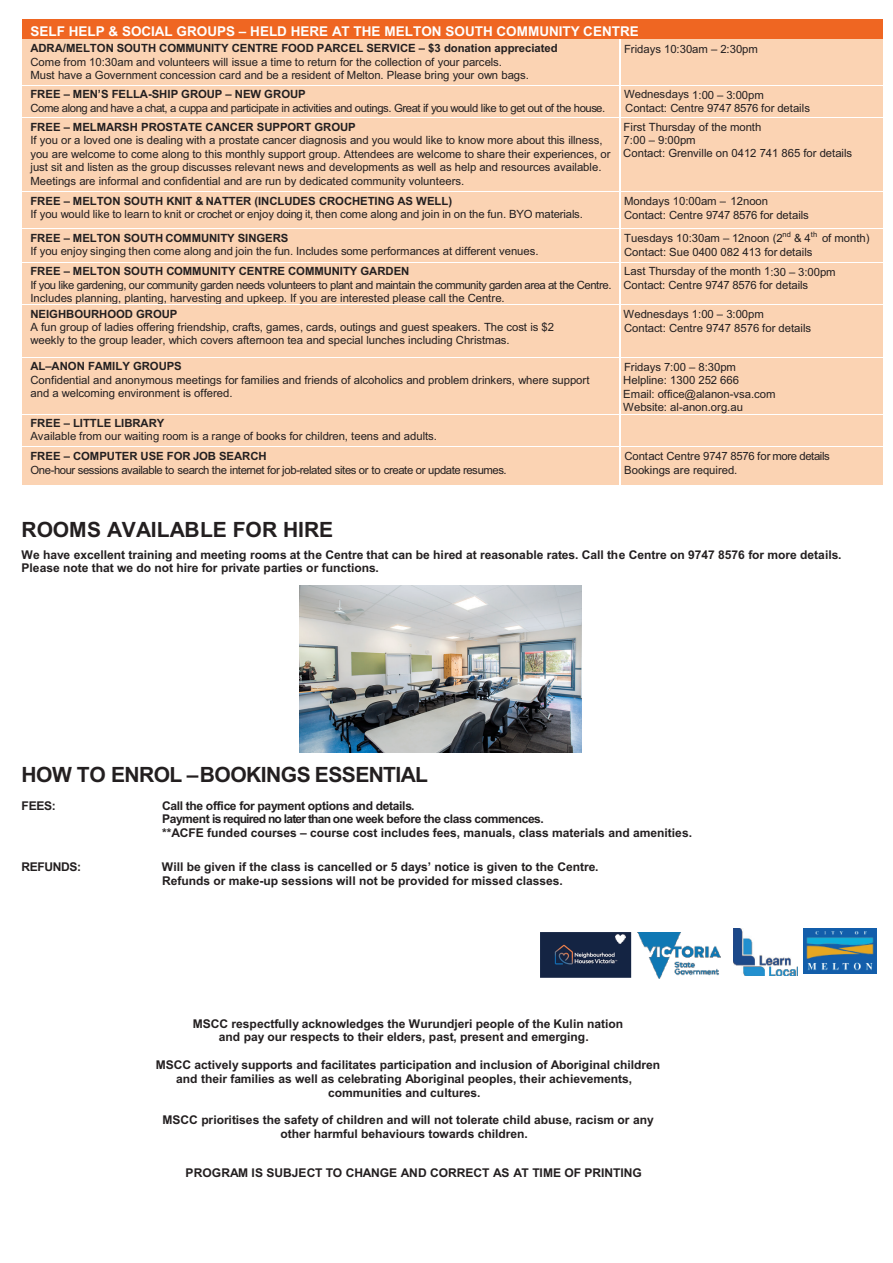
<style>
.page{position:relative;width:893px;height:1263px;background:#fff}
.page>*{position:absolute;margin:0;border:0;box-sizing:border-box;transform-origin:0 0}
.t1{font:700 21px "Arial";letter-spacing:-.025em;color:#231f20}
.t2{font:700 21px "Arial";letter-spacing:-.005em;color:#231f20}
.t3{font:700 13.5px "Arial";color:#fff}
.t4{font:700 12px/13.8px "Arial";color:#231f20}
.t5{font:700 12px/13.6px "Arial";letter-spacing:-.02em;color:#231f20}
.t6{font:700 12px "Arial";letter-spacing:-.03em;color:#231f20}
.t7{font:11.4px/13.5px "Arial";color:#231f20}
.t8{font:700 11.4px "Arial";letter-spacing:-.005em;color:#231f20}
.t9{font:11.4px "Arial";letter-spacing:-.03em;color:#231f20}
.t10{font:7.5px "Arial";color:#231f20}
</style>
<div class="page">
<div style="left:22px;top:19px;width:861px;height:20px;background:#ef6622"></div>
<div style="left:22px;top:39px;width:602px;height:16px;background:#fbd3b3"></div>
<div style="left:22px;top:55px;width:602px;height:13px;background:#fbd3b3"></div>
<div style="left:22px;top:68px;width:602px;height:14px;background:#fbd3b3"></div>
<hr style="left:22px;top:82px;width:602px;height:3px;background:#fbd3b3">
<div style="left:624px;top:39px;width:259px;height:47px;background:#fbd3b3"></div>
<div style="left:22px;top:86px;width:861px;height:31px;background:#fbd3b3"></div>
<hr style="left:22px;top:86px;width:602px;height:1px;background:#fff">
<hr style="left:625px;top:86px;width:258px;height:1px;background:#fff">
<div style="left:22px;top:118px;width:602px;height:15px;background:#fbd3b3"></div>
<div style="left:22px;top:133px;width:602px;height:14px;background:#fbd3b3"></div>
<div style="left:22px;top:147px;width:602px;height:13px;background:#fbd3b3"></div>
<div style="left:22px;top:160px;width:602px;height:14px;background:#fbd3b3"></div>
<div style="left:22px;top:174px;width:602px;height:13px;background:#fbd3b3"></div>
<hr style="left:22px;top:187px;width:602px;height:4px;background:#fbd3b3">
<div style="left:624px;top:118px;width:259px;height:73px;background:#fbd3b3"></div>
<div style="left:22px;top:192px;width:861px;height:16px;background:#fbd3b3"></div>
<div style="left:22px;top:208px;width:861px;height:13px;background:#fbd3b3"></div>
<div style="left:22px;top:221px;width:861px;height:7px;background:#fbd3b3"></div>
<div style="left:22px;top:229px;width:861px;height:15px;background:#fbd3b3"></div>
<div style="left:22px;top:244px;width:861px;height:14px;background:#fbd3b3"></div>
<hr style="left:22px;top:258px;width:861px;height:4px;background:#fbd3b3">
<div style="left:22px;top:263px;width:861px;height:15px;background:#fbd3b3"></div>
<div style="left:22px;top:278px;width:861px;height:13px;background:#fbd3b3"></div>
<div style="left:22px;top:291px;width:861px;height:13px;background:#fbd3b3"></div>
<div style="left:22px;top:305px;width:539px;height:52px;background:#fbd3b3"></div>
<div style="left:561px;top:305px;width:63px;height:52px;background:#fbd3b3"></div>
<div style="left:624px;top:305px;width:259px;height:52px;background:#fbd3b3"></div>
<div style="left:22px;top:358px;width:602px;height:56px;background:#fbd3b3"></div>
<div style="left:624px;top:358px;width:259px;height:15px;background:#fbd3b3"></div>
<div style="left:624px;top:373px;width:259px;height:14px;background:#fbd3b3"></div>
<div style="left:624px;top:387px;width:259px;height:13px;background:#fbd3b3"></div>
<div style="left:624px;top:400px;width:259px;height:14px;background:#fbd3b3"></div>
<div style="left:22px;top:414px;width:861px;height:32px;background:#fbd3b3"></div>
<hr style="left:22px;top:414px;width:602px;height:1px;background:#fff">
<hr style="left:625px;top:414px;width:258px;height:1px;background:#fff">
<div style="left:22px;top:447px;width:861px;height:38px;background:#fbd3b3"></div>
<img style="left:804px;top:928px;width:72px;height:46px">
<img style="left:733px;top:928px;width:65px;height:48px">
<img style="left:638px;top:932px;width:82px;height:47px">
<img style="left:540px;top:932px;width:91px;height:46px">
<svg style="left:616px;top:934px;width:9px;height:9px"></svg>
<hr style="left:620px;top:39px;width:1px;height:469px;background:#fff">
<img style="left:299px;top:585px;width:282px;height:167px">
<p class="t3" style="left:30px;top:22px;width:610px">SELF HELP &amp; SOCIAL GROUPS – HELD HERE AT THE MELTON SOUTH COMMUNITY CENTRE</p>
<p class="t8" style="left:30px;top:41px;width:529px">ADRA/MELTON SOUTH COMMUNITY CENTRE FOOD PARCEL SERVICE – $3 donation appreciated</p>
<p class="t7" style="left:30px;top:55px;width:500px">Come from 10:30am and volunteers will issue a time to return for the collection of your parcels.<br>Must have a Government concession card and be a resident of Melton. Please bring your own bags.</p>
<p class="t7" style="left:624px;top:42px;width:135px">Fridays 10:30am – 2:30pm</p>
<p class="t8" style="left:30px;top:87px;width:277px">FREE – MEN’S FELLA-SHIP GROUP – NEW GROUP</p>
<p class="t7" style="left:624px;top:88px;width:141px">Wednesdays 1:00 – 3:00pm</p>
<p class="t9" style="left:30px;top:100px;width:576px">Come along and have a chat, a cuppa and participate in activities and outings. Great if you would like to get out of the house.</p>
<p class="t7" style="left:625px;top:101px;width:186px">Contact: Centre 9747 8576 for details</p>
<p class="t8" style="left:30px;top:119px;width:327px">FREE – MELMARSH PROSTATE CANCER SUPPORT GROUP</p>
<p class="t7" style="left:30px;top:134px;width:582px">If you or a loved one is dealing with a prostate cancer diagnosis and you would like to know more about this illness, you are welcome to come along to this monthly support group. Attendees are welcome to share their experiences, or just sit and listen as the group discusses relevant news and developments as well as help and resources available.<br>Meetings are informal and confidential and are run by dedicated community volunteers.</p>
<p class="t7" style="left:623px;top:121px;width:230px">First Thursday of the month<br>7:00 – 9:00pm<br>Contact: Grenville on 0412 741 865 for details</p>
<p class="t8" style="left:30px;top:194px;width:423px">FREE – MELTON SOUTH KNIT &amp; NATTER (INCLUDES CROCHETING AS WELL)</p>
<p class="t7" style="left:624px;top:194px;width:146px">Mondays 10:00am – 12noon</p>
<p class="t7" style="left:30px;top:208px;width:554px">If you would like to learn to knit or crochet or enjoy doing it, then come along and join in on the fun. BYO materials.</p>
<p class="t7" style="left:624px;top:208px;width:186px">Contact: Centre 9747 8576 for details</p>
<p class="t8" style="left:30px;top:230px;width:259px">FREE – MELTON SOUTH COMMUNITY SINGERS</p>
<p class="t7" style="left:624px;top:231px;width:160px">Tuesdays 10:30am – 12noon (2</p>
<p class="t10" style="left:783px;top:229px;width:10px">nd</p>
<p class="t7" style="left:794px;top:231px;width:18px">&amp; 4</p>
<p class="t10" style="left:811px;top:229px;width:8px">th</p>
<p class="t7" style="left:822px;top:231px;width:49px">of month)</p>
<p class="t7" style="left:30px;top:244px;width:510px">If you enjoy singing then come along and join the fun. Includes some performances at different venues.</p>
<p class="t7" style="left:624px;top:245px;width:190px">Contact: Sue 0400 082 413 for details</p>
<p class="t8" style="left:30px;top:264px;width:381px">FREE – MELTON SOUTH COMMUNITY CENTRE COMMUNITY GARDEN</p>
<p class="t7" style="left:30px;top:265px;width:807px;text-indent:594px">Last Thursday of the month 1:30 – 3:00pm<br>If you like gardening, our community garden needs volunteers to plant and maintain the community garden area at the Centre. Contact: Centre 9747 8576 for details<br>Includes planning, planting, harvesting and upkeep. If you are interested please call the Centre.</p>
<p class="t8" style="left:30px;top:306px;width:149px">NEIGHBOURHOOD GROUP</p>
<p class="t7" style="left:30px;top:321px;width:525px;line-height:12.9px">A fun group of ladies offering friendship, crafts, games, cards, outings and guest speakers. The cost is $2 weekly to the group leader, which covers afternoon tea and special lunches including Christmas.</p>
<p class="t7" style="left:624px;top:308px;width:189px">Wednesdays 1:00 – 3:00pm<br>Contact: Centre 9747 8576 for details</p>
<p class="t8" style="left:30px;top:359px;width:153px">AL–ANON FAMILY GROUPS</p>
<p class="t7" style="left:30px;top:373px;width:561px">Confidential and anonymous meetings for families and friends of alcoholics and problem drinkers, where support and a welcoming environment is offered.</p>
<p class="t7" style="left:623px;top:360px;width:154px">Fridays 7:00 – 8:30pm<br>Helpline: 1300 252 666<br>Email: office@alanon-vsa.com<br>Website: al-anon.org.au</p>
<p class="t8" style="left:30px;top:416px;width:135px">FREE – LITTLE LIBRARY</p>
<p class="t7" style="left:30px;top:430px;width:408px">Available from our waiting room is a range of books for children, teens and adults.</p>
<p class="t8" style="left:30px;top:448px;width:238px">FREE – COMPUTER USE FOR JOB SEARCH</p>
<p class="t7" style="left:625px;top:449px;width:207px">Contact Centre 9747 8576 for more details</p>
<p class="t9" style="left:30px;top:462px;width:478px">One-hour sessions available to search the internet for job-related sites or to create or update resumes.</p>
<p class="t7" style="left:624px;top:463px;width:115px">Bookings are required.</p>
<h1 class="t2" style="left:22px;top:515px;width:313px">ROOMS AVAILABLE FOR HIRE</h1>
<p class="t4" style="left:22px;top:548px;width:821px">We have excellent training and meeting rooms at the Centre that can be hired at reasonable rates. Call the Centre on 9747 8576 for more details.<br>Please note that we do not hire for private parties or functions.</p>
<h1 class="t1" style="left:22px;top:761px;width:408px">HOW TO ENROL –BOOKINGS ESSENTIAL</h1>
<p class="t4" style="left:22px;top:799px;width:36px">FEES:</p>
<p class="t5" style="left:162px;top:799px;width:532px">Call the office for payment options and details.<br>Payment is required no later than one week before the class commences.<br>**ACFE funded courses – course cost includes fees, manuals, class materials and amenities.</p>
<p class="t6" style="left:22px;top:859px;width:61px">REFUNDS:</p>
<p class="t4" style="left:162px;top:860px;width:438px;line-height:14.4px">Will be given if the class is cancelled or 5 days’ notice is given to the Centre.<br>Refunds or make-up sessions will not be provided for missed classes.</p>
<p class="t4" style="left:219px;top:1017px;width:406px;text-indent:-26px">MSCC respectfully acknowledges the Wurundjeri people of the Kulin nation and pay our respects to their elders, past, present and emerging.</p>
<p class="t4" style="left:156px;top:1058px;width:506px">MSCC actively supports and facilitates participation and inclusion of Aboriginal children</p>
<p class="t4" style="left:176px;top:1072px;width:457px">and their families as well as celebrating Aboriginal peoples, their achievements,</p>
<p class="t4" style="left:328px;top:1086px;width:154px">communities and cultures.</p>
<p class="t4" style="left:280px;top:1113px;width:375px;text-indent:-118px">MSCC prioritises the safety of children and will not tolerate child abuse, racism or any other harmful behaviours towards children.</p>
<p class="t4" style="left:186px;top:1166px;width:458px">PROGRAM IS SUBJECT TO CHANGE AND CORRECT AS AT TIME OF PRINTING</p>
</div>
